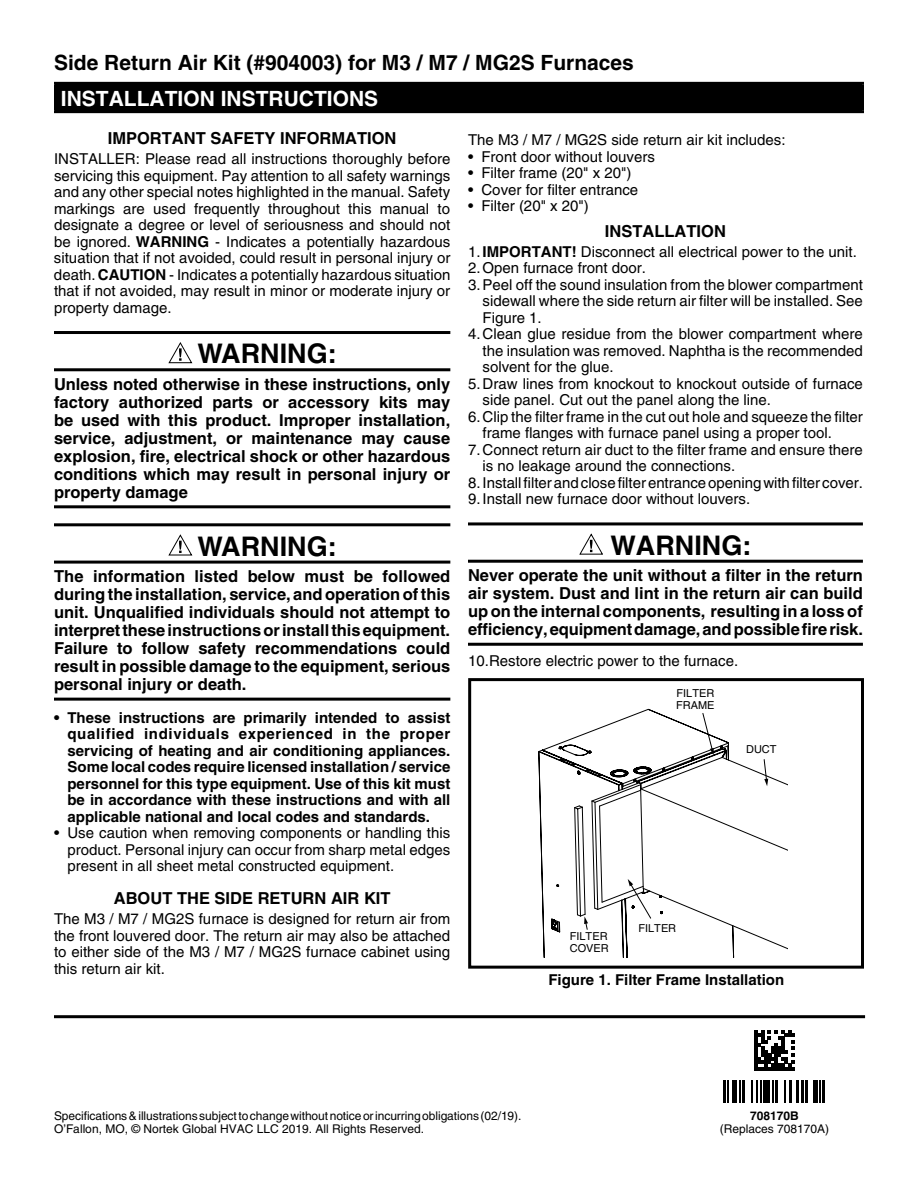
<style>
.page{position:relative;width:918px;height:1188px;background:#fff}
.page>*{position:absolute;margin:0;border:0;box-sizing:border-box;transform-origin:0 0}
.t1{font:700 27px "Helvetica";color:#000}
.t2{font:700 21px "Helvetica";color:#000}
.t3{font:700 21px "Helvetica";color:#fff}
.t4{font:700 16.5px/18px "Helvetica";color:#000;text-align:justify}
.t5{font:15px/16.5px "Helvetica";color:#000;text-align:justify}
.t6{font:700 15px/16.5px "Helvetica";color:#000;text-align:justify}
.t7{font:12px/13.5px "Helvetica";letter-spacing:-.005em;color:#000}
.t8{font:700 12px "Helvetica";color:#000}
.t9{font:10.95px/12.3px "Helvetica";color:#000}
.s1{font-weight:700}
</style>
<div class="page">
<hr style="left:468px;top:522px;width:395px;height:3px;background:#000">
<hr style="left:468px;top:560px;width:395px;height:3px;background:#000">
<hr style="left:468px;top:643px;width:395px;height:3px;background:#000">
<svg style="left:580px;top:534px;width:23px;height:20px"></svg>
<hr style="left:54px;top:331px;width:396px;height:3px;background:#000">
<hr style="left:54px;top:368px;width:396px;height:3px;background:#000">
<hr style="left:54px;top:505px;width:396px;height:3px;background:#000">
<hr style="left:54px;top:523px;width:396px;height:3px;background:#000">
<hr style="left:54px;top:561px;width:396px;height:3px;background:#000">
<hr style="left:54px;top:698px;width:396px;height:3px;background:#000">
<svg style="left:169px;top:342px;width:23px;height:21px"></svg>
<svg style="left:169px;top:535px;width:23px;height:20px"></svg>
<svg style="left:538px;top:708px;width:249px;height:250px"></svg>
<div style="left:468px;top:678px;width:396px;height:291px;border:3px solid #000"></div>
<hr style="left:54px;top:1015px;width:811px;height:3px;background:#000">
<hr style="left:723px;top:1080px;width:3px;height:23px;background:#000">
<hr style="left:727px;top:1080px;width:2px;height:23px;background:#000">
<hr style="left:732px;top:1080px;width:4px;height:23px;background:#000">
<hr style="left:739px;top:1080px;width:2px;height:23px;background:#000">
<hr style="left:742px;top:1080px;width:3px;height:23px;background:#000">
<hr style="left:751px;top:1080px;width:2px;height:23px;background:#000">
<svg style="left:756px;top:1080px;width:1px;height:23px"></svg>
<hr style="left:760px;top:1080px;width:2px;height:23px;background:#000">
<div style="left:763px;top:1080px;width:6px;height:23px;background:#000"></div>
<hr style="left:772px;top:1080px;width:2px;height:23px;background:#000">
<hr style="left:775px;top:1080px;width:3px;height:23px;background:#000">
<hr style="left:784px;top:1080px;width:2px;height:23px;background:#000">
<hr style="left:789px;top:1080px;width:3px;height:23px;background:#000">
<hr style="left:796px;top:1080px;width:3px;height:23px;background:#000">
<hr style="left:801px;top:1080px;width:3px;height:23px;background:#000">
<hr style="left:805px;top:1080px;width:3px;height:23px;background:#000">
<hr style="left:813px;top:1080px;width:4px;height:23px;background:#000">
<svg style="left:819px;top:1080px;width:1px;height:23px"></svg>
<hr style="left:822px;top:1080px;width:3px;height:23px;background:#000">
<hr style="left:754px;top:1067px;width:41px;height:3px;background:#000">
<svg style="left:754px;top:1030px;width:41px;height:37px"></svg>
<div style="left:56px;top:83px;width:806px;height:29px;background:#000"></div>
<hr style="left:54px;top:82px;width:810px;height:3px;background:#000">
<hr style="left:54px;top:85px;width:3px;height:25px;background:#000">
<hr style="left:861px;top:85px;width:3px;height:25px;background:#000">
<hr style="left:54px;top:110px;width:810px;height:3px;background:#000">
<h2 class="t2" style="left:54px;top:50px;width:581px">Side Return Air Kit (#904003) for M3 / M7 / MG2S Furnaces</h2>
<h2 class="t3" style="left:61px;top:85px;width:319px">INSTALLATION INSTRUCTIONS</h2>
<p class="t4" style="left:108px;top:129px;width:290px">IMPORTANT SAFETY INFORMATION</p>
<p class="t5" style="left:54px;top:151px;width:398px">INSTALLER: Please read all instructions thoroughly before servicing this equipment. Pay attention to all safety warnings and any other special notes highlighted in the manual. Safety markings are used frequently throughout this manual to designate a degree or level of seriousness and should not be ignored. <span class="s1">WARNING</span> - Indicates a potentially hazardous situation that if not avoided, could result in personal injury or death. <span class="s1">CAUTION</span> - Indicates a potentially hazardous situation that if not avoided, may result in minor or moderate injury or property damage.</p>
<h1 class="t1" style="left:197px;top:337px;width:141px">WARNING:</h1>
<p class="t4" style="left:54px;top:374px;width:398px">Unless noted otherwise in these instructions, only factory authorized parts or accessory kits may be used with this product. Improper installation, service, adjustment, or maintenance may cause explosion, fire, electrical shock or other hazardous conditions which may result in personal injury or property damage</p>
<h1 class="t1" style="left:197px;top:530px;width:141px">WARNING:</h1>
<p class="t4" style="left:54px;top:567px;width:398px">The information listed below must be followed during the installation, service, and operation of this unit. Unqualified individuals should not attempt to interpret these instructions or install this equipment.<br>Failure to follow safety recommendations could result in possible damage to the equipment, serious personal injury or death.</p>
<p class="t6" style="left:68px;top:709px;width:384px;text-indent:-14px">• These instructions are primarily intended to assist qualified individuals experienced in the proper servicing of heating and air conditioning appliances.<br>Some local codes require licensed installation / service personnel for this type equipment. Use of this kit must be in accordance with these instructions and with all applicable national and local codes and standards.</p>
<p class="t5" style="left:68px;top:825px;width:384px;text-indent:-14px">• Use caution when removing components or handling this product. Personal injury can occur from sharp metal edges present in all sheet metal constructed equipment.</p>
<p class="t4" style="left:114px;top:889px;width:278px">ABOUT THE SIDE RETURN AIR KIT</p>
<p class="t5" style="left:54px;top:911px;width:398px">The M3 / M7 / MG2S furnace is designed for return air from the front louvered door. The return air may also be attached to either side of the M3 / M7 / MG2S furnace cabinet using this return air kit.</p>
<p class="t5" style="left:468px;top:132px;width:319px">The M3 / M7 / MG2S side return air kit includes:</p>
<p class="t5" style="left:468px;top:148px;width:188px">• Front door without louvers</p>
<p class="t5" style="left:468px;top:165px;width:165px">• Filter frame (20" x 20")</p>
<p class="t5" style="left:468px;top:181px;width:172px">• Cover for filter entrance</p>
<p class="t5" style="left:468px;top:198px;width:122px">• Filter (20" x 20")</p>
<p class="t4" style="left:605px;top:222px;width:122px">INSTALLATION</p>
<p class="t5" style="left:468px;top:243px;width:390px">1. <span class="s1">IMPORTANT!</span> Disconnect all electrical power to the unit.</p>
<p class="t5" style="left:468px;top:260px;width:180px">2.Open furnace front door.</p>
<p class="t5" style="left:468px;top:276px;width:396px">3.Peel off the sound insulation from the blower compartment</p>
<p class="t5" style="left:483px;top:293px;width:382px">sidewall where the side return air filter will be installed. See</p>
<p class="t5" style="left:483px;top:309px;width:61px">Figure 1.</p>
<p class="t5" style="left:468px;top:326px;width:396px">4.Clean glue residue from the blower compartment where</p>
<p class="t5" style="left:483px;top:342px;width:382px">the insulation was removed. Naphtha is the recommended</p>
<p class="t5" style="left:483px;top:359px;width:132px">solvent for the glue.</p>
<p class="t5" style="left:468px;top:375px;width:396px">5.Draw lines from knockout to knockout outside of furnace</p>
<p class="t5" style="left:483px;top:392px;width:290px">side panel. Cut out the panel along the line.</p>
<p class="t5" style="left:468px;top:408px;width:396px">6.Clip the filter frame in the cut out hole and squeeze the filter</p>
<p class="t5" style="left:483px;top:425px;width:351px">frame flanges with furnace panel using a proper tool.</p>
<p class="t5" style="left:468px;top:441px;width:396px">7.Connect return air duct to the filter frame and ensure there</p>
<p class="t5" style="left:483px;top:458px;width:254px">is no leakage around the connections.</p>
<p class="t5" style="left:468px;top:474px;width:396px">8. Install filter and close filter entrance opening with filter cover.</p>
<p class="t5" style="left:468px;top:491px;width:284px">9. Install new furnace door without louvers.</p>
<h1 class="t1" style="left:610px;top:529px;width:142px">WARNING:</h1>
<p class="t4" style="left:468px;top:566px;width:396px">Never operate the unit without a filter in the return air system. Dust and lint in the return air can build up on the internal components, resulting in a loss of efficiency, equipment damage, and possible fire risk.</p>
<p class="t5" style="left:468px;top:653px;width:272px">10.Restore electric power to the furnace.</p>
<p class="t9" style="left:676px;top:687px;width:40px">FILTER<br>FRAME</p>
<p class="t9" style="left:746px;top:743px;width:32px">DUCT</p>
<p class="t9" style="left:570px;top:930px;width:40px">FILTER<br>COVER</p>
<p class="t9" style="left:638px;top:922px;width:39px">FILTER</p>
<p class="t6" style="left:548px;top:971px;width:237px">Figure 1. Filter Frame Installation</p>
<p class="t7" style="left:54px;top:1109px;width:469px">Specifications &amp; illustrations subject to change without notice or incurring obligations (02/19).<br>O’Fallon, MO, © Nortek Global HVAC LLC 2019. All Rights Reserved.</p>
<p class="t8" style="left:750px;top:1108px;width:50px">708170B</p>
<p class="t7" style="left:720px;top:1122px;width:111px">(Replaces 708170A)</p>
</div>
